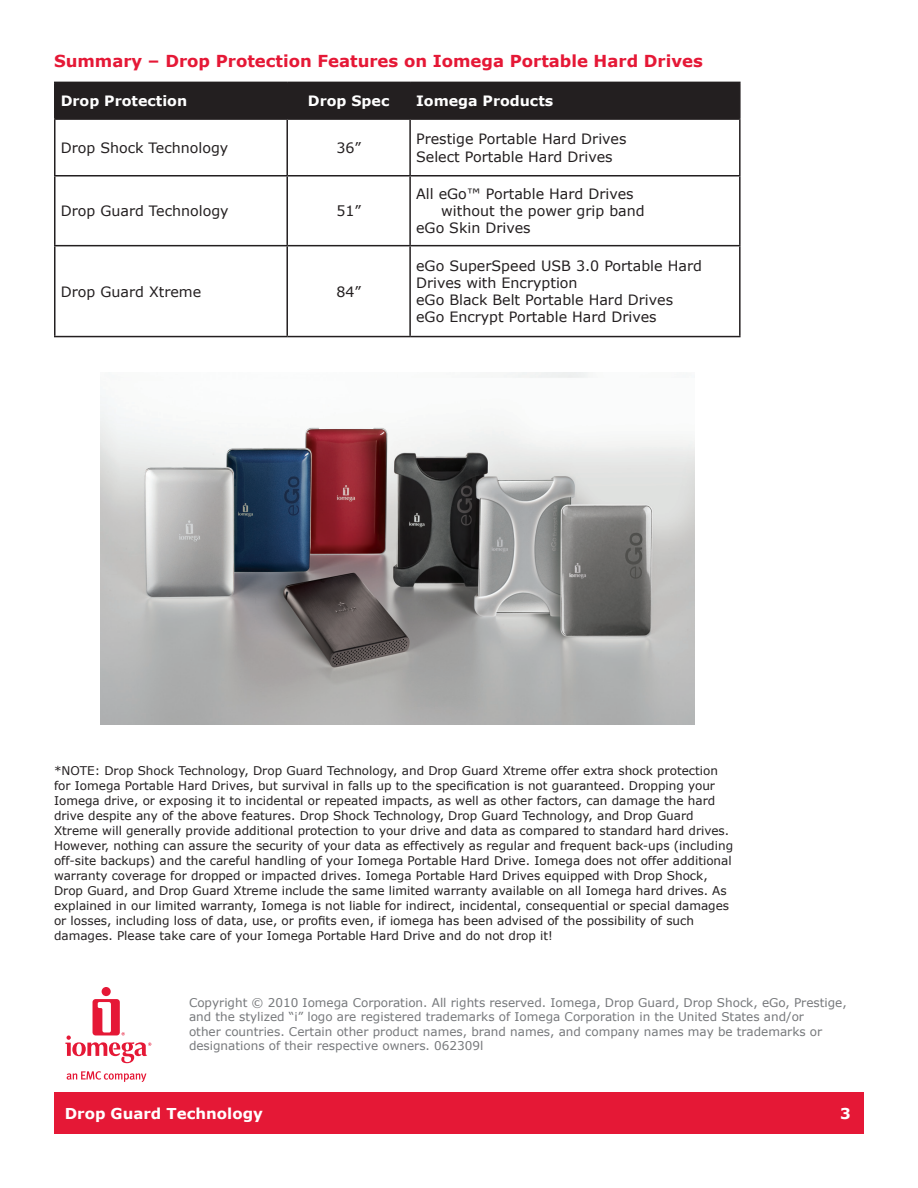
<style>
.page{position:relative;width:918px;height:1188px;background:#fff}
.page>*{position:absolute;margin:0;border:0;box-sizing:border-box;transform-origin:0 0}
.t1{font:700 16.5px "Verdana";color:#e51836}
.t2{font:700 15px "Verdana";color:#fff}
.t3{font:14.25px/17.2px "Verdana";color:#231f20}
.t4{font:700 14.25px "Verdana";color:#fff}
.t5{font:12px/15px "Verdana";color:#231f20}
.t6{font:12px/14.4px "Verdana";color:#76787b}
</style>
<div class="page">
<div style="left:54px;top:1093px;width:810px;height:41px;background:#e51836"></div>
<div style="left:102px;top:987px;width:9px;height:9px;background:#e51836;border-radius:50%"></div>
<svg style="left:65px;top:999px;width:86px;height:64px"></svg>
<svg style="left:67px;top:1071px;width:79px;height:11px"></svg>
<div style="left:56px;top:83px;width:683px;height:35px;background:#231f20"></div>
<hr style="left:54px;top:120px;width:2px;height:55px;background:#231f20">
<hr style="left:286px;top:120px;width:2px;height:55px;background:#231f20">
<hr style="left:409px;top:120px;width:2px;height:55px;background:#231f20">
<hr style="left:739px;top:120px;width:2px;height:55px;background:#231f20">
<hr style="left:54px;top:175px;width:233px;height:2px;background:#231f20">
<hr style="left:54px;top:177px;width:2px;height:68px;background:#231f20">
<hr style="left:287px;top:175px;width:123px;height:2px;background:#231f20">
<hr style="left:286px;top:177px;width:2px;height:68px;background:#231f20">
<hr style="left:410px;top:175px;width:331px;height:2px;background:#231f20">
<hr style="left:409px;top:177px;width:2px;height:68px;background:#231f20">
<hr style="left:739px;top:177px;width:2px;height:68px;background:#231f20">
<hr style="left:54px;top:245px;width:233px;height:1px;background:#231f20">
<hr style="left:54px;top:246px;width:2px;height:90px;background:#231f20">
<hr style="left:287px;top:245px;width:123px;height:1px;background:#231f20">
<hr style="left:286px;top:246px;width:2px;height:90px;background:#231f20">
<hr style="left:410px;top:245px;width:331px;height:1px;background:#231f20">
<hr style="left:409px;top:246px;width:2px;height:90px;background:#231f20">
<hr style="left:739px;top:246px;width:2px;height:90px;background:#231f20">
<hr style="left:54px;top:336px;width:233px;height:1px;background:#231f20">
<hr style="left:287px;top:336px;width:123px;height:1px;background:#231f20">
<hr style="left:410px;top:336px;width:331px;height:1px;background:#231f20">
<hr style="left:54px;top:82px;width:233px;height:1px;background:#231f20">
<hr style="left:54px;top:83px;width:2px;height:35px;background:#231f20">
<hr style="left:287px;top:82px;width:123px;height:1px;background:#231f20">
<hr style="left:286px;top:83px;width:2px;height:35px;background:#231f20">
<hr style="left:410px;top:82px;width:331px;height:1px;background:#231f20">
<hr style="left:409px;top:83px;width:2px;height:35px;background:#231f20">
<hr style="left:739px;top:83px;width:2px;height:35px;background:#231f20">
<hr style="left:54px;top:118px;width:233px;height:2px;background:#231f20">
<hr style="left:287px;top:118px;width:123px;height:2px;background:#231f20">
<hr style="left:410px;top:118px;width:331px;height:2px;background:#231f20">
<img style="left:100px;top:372px;width:594px;height:352px">
<h1 class="t1" style="left:54px;top:50px;width:650px">Summary – Drop Protection Features on Iomega Portable Hard Drives</h1>
<p class="t4" style="left:61px;top:92px;width:128px">Drop Protection</p>
<p class="t4" style="left:308px;top:92px;width:83px">Drop Spec</p>
<p class="t4" style="left:416px;top:92px;width:139px">Iomega Products</p>
<p class="t3" style="left:61px;top:139px;width:169px">Drop Shock Technology</p>
<p class="t3" style="left:336px;top:139px;width:26px">36”</p>
<p class="t3" style="left:416px;top:131px;width:212px">Prestige Portable Hard Drives<br>Select Portable Hard Drives</p>
<p class="t3" style="left:61px;top:203px;width:169px">Drop Guard Technology</p>
<p class="t3" style="left:336px;top:203px;width:26px">51”</p>
<p class="t3" style="left:61px;top:283px;width:142px">Drop Guard Xtreme</p>
<p class="t3" style="left:336px;top:283px;width:26px">84”</p>
<p class="t3" style="left:416px;top:185px;width:219px">All eGo™ Portable Hard Drives</p>
<p class="t3" style="left:441px;top:203px;width:205px">without the power grip band</p>
<p class="t3" style="left:416px;top:220px;width:116px">eGo Skin Drives</p>
<p class="t3" style="left:416px;top:257px;width:287px">eGo SuperSpeed USB 3.0 Portable Hard<br>Drives with Encryption<br>eGo Black Belt Portable Hard Drives eGo Encrypt Portable Hard Drives</p>
<p class="t5" style="left:54px;top:764px;width:681px">*NOTE: Drop Shock Technology, Drop Guard Technology, and Drop Guard Xtreme offer extra shock protection for Iomega Portable Hard Drives, but survival in falls up to the specification is not guaranteed. Dropping your Iomega drive, or exposing it to incidental or repeated impacts, as well as other factors, can damage the hard drive despite any of the above features. Drop Shock Technology, Drop Guard Technology, and Drop Guard Xtreme will generally provide additional protection to your drive and data as compared to standard hard drives.<br>However, nothing can assure the security of your data as effectively as regular and frequent back-ups (including off-site backups) and the careful handling of your Iomega Portable Hard Drive. Iomega does not offer additional warranty coverage for dropped or impacted drives. Iomega Portable Hard Drives equipped with Drop Shock, Drop Guard, and Drop Guard Xtreme include the same limited warranty available on all Iomega hard drives. As explained in our limited warranty, Iomega is not liable for indirect, incidental, consequential or special damages or losses, including loss of data, use, or profits even, if iomega has been advised of the possibility of such damages. Please take care of your Iomega Portable Hard Drive and do not drop it!</p>
<p class="t6" style="left:189px;top:996px;width:659px">Copyright © 2010 Iomega Corporation. All rights reserved. Iomega, Drop Guard, Drop Shock, eGo, Prestige, and the stylized “i” logo are registered trademarks of Iomega Corporation in the United States and/or<br>other countries. Certain other product names, brand names, and company names may be trademarks or designations of their respective owners. 062309l</p>
<p class="t2" style="left:65px;top:1104px;width:200px">Drop Guard Technology</p>
<p class="t2" style="left:840px;top:1104px;width:12px">3</p>
</div>
